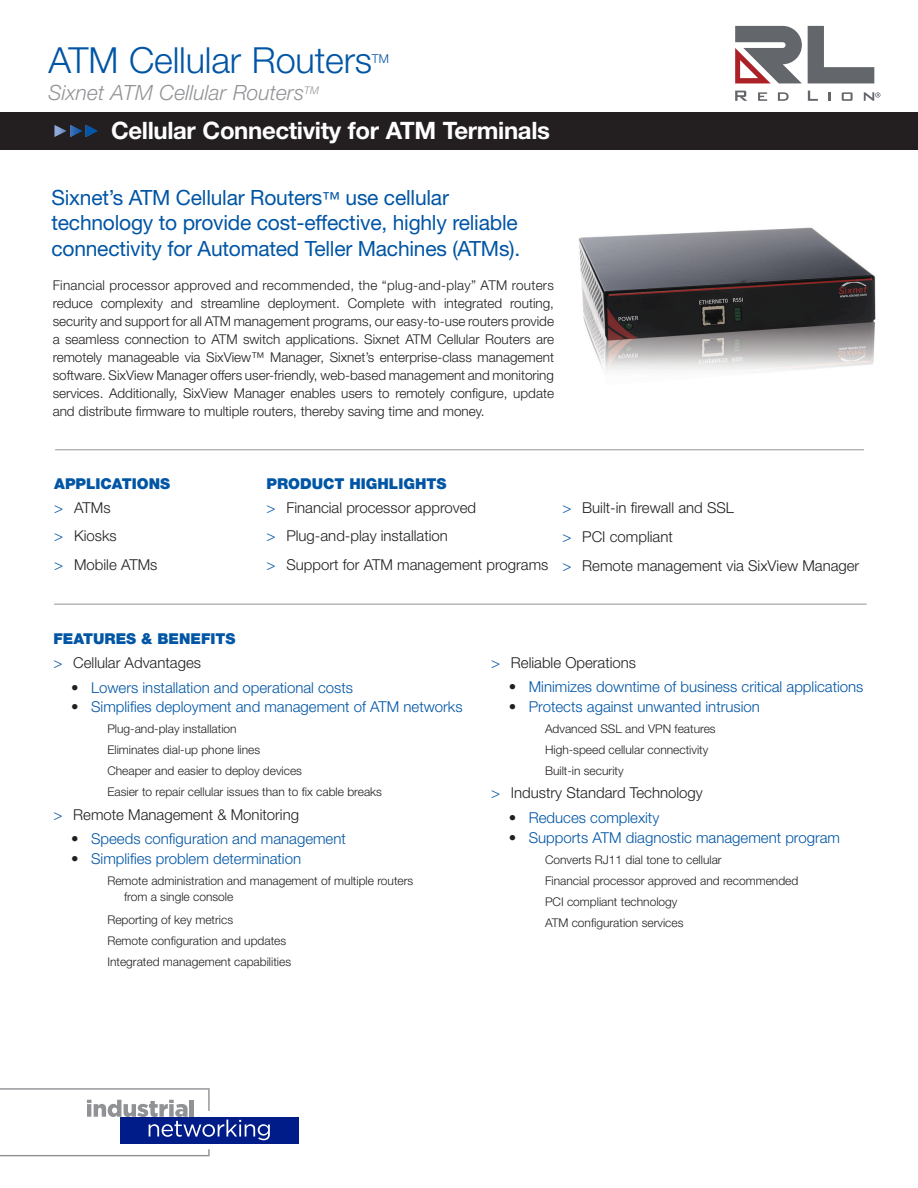
<style>
.page{position:relative;width:918px;height:1188px;background:#fff}
.page>*{position:absolute;margin:0;border:0;box-sizing:border-box;transform-origin:0 0}
.Page_1_Header_-_Product_Name{font:300 36px "Helvetica Neue LT Std";letter-spacing:-.005em;color:#0155a5}
.Page_1_-_Header_Black_Box{font:700 24px "Helvetica Neue LT Std";letter-spacing:-.015em;color:#fff}
.Page_1_-_Text_-_MAJOR_BLUE{font:21px/25.5px "Helvetica Neue LT Std";letter-spacing:-.01em;color:#0155a5}
.Page_1_-_Series_Name{font:italic 300 21px "Helvetica Neue LT Std";letter-spacing:.005em;color:#919396}
.t1{font:300 15px "Helvetica Neue LT Std";color:#0155a5}
.t2{font:300 15px "Helvetica Neue LT Std";color:#231f20}
.Page_1_-_Sm_Header_-_Blue_CAP{font:900 15px "Helvetica Neue LT Std";color:#0155a5}
.Page_1_-_Text{font:300 13.5px/18px "Helvetica Neue LT Std";color:#231f20;text-align:justify}
.Page_1_Header_-_Product_Name-2{font:300 12.3px "Helvetica Neue LT Std";color:#0155a5}
.Bullet_subtext_small_black{font:300 12px "Helvetica Neue LT Std";color:#231f20}
.s1{font-size:18px}
.s2{color:#0155a5}
.s3{color:#231f20}
</style>
<div class="page">
<div style="left:0;top:112px;width:918px;height:38px;background:#231f20"></div>
<div style="left:120px;top:1117px;width:179px;height:27px;background:#001c88"></div>
<svg style="left:0;top:1149px;width:210px;height:7px"></svg>
<svg style="left:0;top:1088px;width:270px;height:52px"></svg>
<svg style="left:54px;top:125px;width:44px;height:12px"></svg>
<hr style="left:54px;top:604px;width:813px;height:1px;background:#919396">
<hr style="left:55px;top:450px;width:809px;height:1px;background:#919396">
<img style="left:578px;top:227px;width:298px;height:144px">
<svg style="left:778px;top:92px;width:11px;height:9px"></svg>
<svg style="left:758px;top:92px;width:9px;height:9px"></svg>
<svg style="left:735px;top:91px;width:12px;height:10px"></svg>
<svg style="left:842px;top:92px;width:11px;height:9px"></svg>
<svg style="left:828px;top:92px;width:2px;height:9px"></svg>
<svg style="left:808px;top:91px;width:10px;height:10px"></svg>
<svg style="left:808px;top:26px;width:66px;height:57px"></svg>
<svg style="left:735px;top:26px;width:67px;height:57px"></svg>
<svg style="left:864px;top:92px;width:16px;height:9px"></svg>
<p class="Page_1_Header_-_Product_Name" style="left:49px;top:38px;width:325px">ATM Cellular Routers</p>
<p class="Page_1_Header_-_Product_Name-2" style="left:372px;top:51px;width:18px">TM</p>
<p class="Page_1_-_Series_Name" style="left:49px;top:80px;width:272px">Sixnet ATM Cellular Routers<sup>TM</sup></p>
<p class="Page_1_-_Header_Black_Box" style="left:111px;top:116px;width:441px">Cellular Connectivity for ATM Terminals</p>
<p class="Page_1_-_Text_-_MAJOR_BLUE" style="left:51px;top:184px;width:470px">Sixnet’s ATM Cellular Routers<span class="s1">™</span> use cellular technology to provide cost-effective, highly reliable connectivity for Automated Teller Machines (ATMs).</p>
<p class="Page_1_-_Text" style="left:53px;top:275px;width:503px">Financial processor approved and recommended, the “plug-and-play” ATM routers reduce complexity and streamline deployment. Complete with integrated routing, security and support for all ATM management programs, our easy-to-use routers provide a seamless connection to ATM switch applications. Sixnet ATM Cellular Routers are remotely manageable via SixView™ Manager, Sixnet’s enterprise-class management software. SixView Manager offers user-friendly, web-based management and monitoring services. Additionally, SixView Manager enables users to remotely configure, update and distribute firmware to multiple routers, thereby saving time and money.</p>
<p class="Page_1_-_Sm_Header_-_Blue_CAP" style="left:54px;top:475px;width:117px">APPLICATIONS</p>
<p class="t2" style="left:54px;top:498px;width:58px"><span class="s2">&gt;</span> ATMs</p>
<p class="t2" style="left:54px;top:527px;width:64px"><span class="s2">&gt;</span> Kiosks</p>
<p class="t2" style="left:54px;top:556px;width:105px"><span class="s2">&gt;</span> Mobile ATMs</p>
<p class="Page_1_-_Sm_Header_-_Blue_CAP" style="left:266px;top:475px;width:182px">PRODUCT HIGHLIGHTS</p>
<p class="t2" style="left:266px;top:498px;width:211px"><span class="s2">&gt;</span> Financial processor approved</p>
<p class="t2" style="left:266px;top:527px;width:183px"><span class="s2">&gt;</span> Plug-and-play installation</p>
<p class="t2" style="left:266px;top:556px;width:283px"><span class="s2">&gt;</span> Support for ATM management programs</p>
<p class="t2" style="left:562px;top:499px;width:173px"><span class="s2">&gt;</span> Built-in firewall and SSL</p>
<p class="t2" style="left:562px;top:527px;width:112px"><span class="s2">&gt;</span> PCI compliant</p>
<p class="t2" style="left:562px;top:556px;width:299px"><span class="s2">&gt;</span> Remote management via SixView Manager</p>
<p class="Page_1_-_Sm_Header_-_Blue_CAP" style="left:53px;top:630px;width:184px">FEATURES &amp; BENEFITS</p>
<p class="t2" style="left:53px;top:653px;width:149px"><span class="s2">&gt;</span> Cellular Advantages</p>
<p class="t1" style="left:71px;top:678px;width:283px"><span class="s3">•</span> Lowers installation and operational costs</p>
<p class="t1" style="left:71px;top:698px;width:393px"><span class="s3">•</span> Simplifies deployment and management of ATM networks</p>
<p class="Bullet_subtext_small_black" style="left:107px;top:722px;width:131px">Plug-and-play installation</p>
<p class="Bullet_subtext_small_black" style="left:107px;top:743px;width:154px">Eliminates dial-up phone lines</p>
<p class="Bullet_subtext_small_black" style="left:107px;top:764px;width:196px">Cheaper and easier to deploy devices</p>
<p class="Bullet_subtext_small_black" style="left:107px;top:785px;width:276px">Easier to repair cellular issues than to fix cable breaks</p>
<p class="t2" style="left:53px;top:805px;width:247px"><span class="s2">&gt;</span> Remote Management &amp; Monitoring</p>
<p class="t1" style="left:71px;top:830px;width:276px"><span class="s3">•</span> Speeds configuration and management</p>
<p class="t1" style="left:71px;top:849px;width:231px"><span class="s3">•</span> Simplifies problem determination</p>
<p class="Bullet_subtext_small_black" style="left:107px;top:874px;width:308px">Remote administration and management of multiple routers</p>
<p class="Bullet_subtext_small_black" style="left:124px;top:890px;width:111px">from a single console</p>
<p class="Bullet_subtext_small_black" style="left:107px;top:912px;width:127px">Reporting of key metrics</p>
<p class="Bullet_subtext_small_black" style="left:107px;top:933px;width:180px">Remote configuration and updates</p>
<p class="Bullet_subtext_small_black" style="left:107px;top:954px;width:185px">Integrated management capabilities</p>
<p class="t2" style="left:491px;top:653px;width:147px"><span class="s2">&gt;</span> Reliable Operations</p>
<p class="t1" style="left:509px;top:678px;width:356px"><span class="s3">•</span> Minimizes downtime of business critical applications</p>
<p class="t1" style="left:509px;top:697px;width:253px"><span class="s3">•</span> Protects against unwanted intrusion</p>
<p class="Bullet_subtext_small_black" style="left:545px;top:721px;width:172px">Advanced SSL and VPN features</p>
<p class="Bullet_subtext_small_black" style="left:545px;top:742px;width:165px">High-speed cellular connectivity</p>
<p class="Bullet_subtext_small_black" style="left:545px;top:763px;width:80px">Built-in security</p>
<p class="t2" style="left:491px;top:784px;width:213px"><span class="s2">&gt;</span> Industry Standard Technology</p>
<p class="t1" style="left:509px;top:809px;width:152px"><span class="s3">•</span> Reduces complexity</p>
<p class="t1" style="left:509px;top:828px;width:333px"><span class="s3">•</span> Supports ATM diagnostic management program</p>
<p class="Bullet_subtext_small_black" style="left:545px;top:852px;width:178px">Converts RJ11 dial tone to cellular</p>
<p class="Bullet_subtext_small_black" style="left:545px;top:873px;width:255px">Financial processor approved and recommended</p>
<p class="Bullet_subtext_small_black" style="left:545px;top:894px;width:134px">PCI compliant technology</p>
<p class="Bullet_subtext_small_black" style="left:545px;top:915px;width:140px">ATM configuration services</p>
</div>
